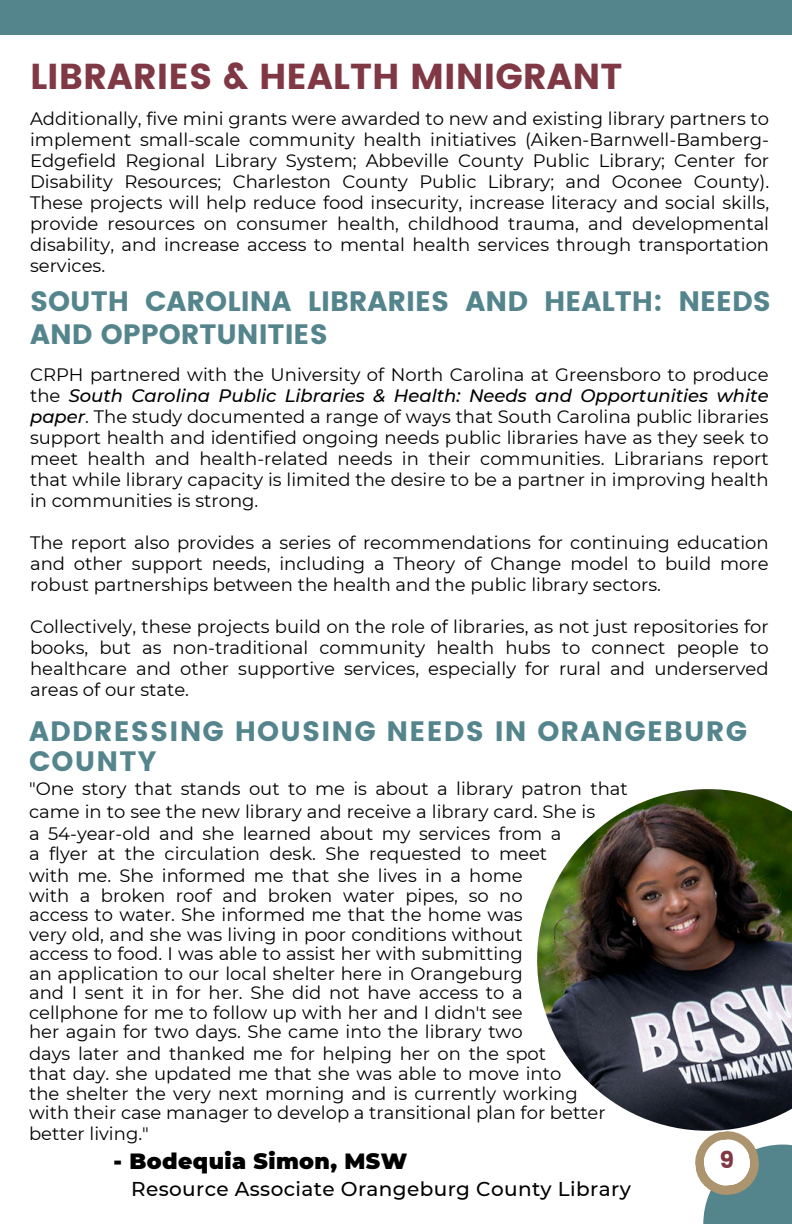
<style>
.page{position:relative;width:792px;height:1224px;background:#fff}
.page>*{position:absolute;margin:0;border:0;box-sizing:border-box;transform-origin:0 0}
.t1{font:36px "Poppins";color:#803844}
.t2{font:28px/33px "Poppins";color:#54858d}
.t3{font:28px/30px "Poppins";letter-spacing:.04em;color:#54858d}
.t4{font:23.2px "Poppins";color:#803844}
.t5{font:900 22px "Montserrat";letter-spacing:.02em;color:#000}
.t6{font:500 20px "Montserrat";letter-spacing:.02em;color:#000}
.t7{font:18px/21px "Montserrat";color:#000;text-align:justify}
.s1{font-weight:500;font-style:italic}
.s2{color:#fbfefb}
.s3{color:#fff}
</style>
<div class="page">
<div style="left:0;top:0;width:792px;height:35px;background:#54858d"></div>
<div style="left:703px;top:1145px;width:89px;height:79px;background:#54858d"></div>
<svg style="left:695px;top:1131px;width:66px;height:66px"></svg>
<img style="left:537px;top:789px;width:255px;height:342px">
<h1 class="t1" style="left:30px;top:55px;width:594px">LIBRARIES &amp; HEALTH MINIGRANT</h1>
<p class="t7" style="left:30px;top:108px;width:741px">Additionally, five mini grants were awarded to new and existing library partners to implement small-scale community health initiatives (Aiken-Barnwell-Bamberg-Edgefield Regional Library System; Abbeville County Public Library; Center for Disability Resources; Charleston County Public Library; and Oconee County).<br>These projects will help reduce food insecurity, increase literacy and social skills, provide resources on consumer health, childhood trauma, and developmental disability, and increase access to mental health services through transportation services.</p>
<h2 class="t2" style="left:30px;top:285px;width:743px">SOUTH CAROLINA LIBRARIES AND HEALTH: NEEDS<br>AND OPPORTUNITIES</h2>
<p class="t7" style="left:30px;top:364px;width:740px">CRPH partnered with the University of North Carolina at Greensboro to produce the <span class="s1">South Carolina Public Libraries &amp; Health: Needs and Opportunities white paper</span>. The study documented a range of ways that South Carolina public libraries support health and identified ongoing needs public libraries have as they seek to meet health and health-related needs in their communities. Librarians report that while library capacity is limited the desire to be a partner in improving health in communities is strong.</p>
<p class="t7" style="left:30px;top:532px;width:740px">The report also provides a series of recommendations for continuing education and other support needs, including a Theory of Change model to build more robust partnerships between the health and the public library sectors.</p>
<h2 class="t7" style="left:30px;top:616px;width:740px">Collectively, these projects build on the role of libraries, as not just repositories for books, but as non-traditional community health hubs to connect people to healthcare and other supportive services, especially for rural and underserved areas of our state.</h2>
<p class="t3" style="left:29px;top:716px;width:720px">ADDRESSING HOUSING NEEDS IN ORANGEBURG<br>COUNTY</p>
<p class="t7" style="left:29px;top:802px;width:568px;line-height:19.6px">came in to see the new library and receive a library card. She is<br><span class="s2">54</span></p>
<p class="t7" style="left:29px;top:779px;width:600px;line-height:19.6px">"One story that stands out to me is about a library patron that <span class="s3">came</span></p>
<p class="t7" style="left:29px;top:824px;width:534px;line-height:19.6px">a 54-year-old and she learned about my services from a <span class="s3">flyer</span></p>
<p class="t7" style="left:29px;top:844px;width:520px;line-height:19.6px">a flyer at the circulation desk. She requested to meet <span class="s3">with</span></p>
<p class="t7" style="left:29px;top:866px;width:495px;line-height:19.6px">with me. She informed me that she lives in a home with a broken roof and broken water pipes, so no access to water. She informed me that the home was very old, and she was living in poor conditions without access to food. I was able to assist her with submitting an application to our local shelter here in Orangeburg and I sent it in for her. She did not have access to a cellphone for me to follow up with her and I didn't see her again for two days. She came into the library two <span class="s3">days</span></p>
<p class="t7" style="left:29px;top:1044px;width:534px;line-height:20px">days later and thanked me for helping her on the spot <span class="s3">that</span> day. she updated me that she was able to move into</p>
<p class="t7" style="left:29px;top:1083px;width:550px"><span class="s3">the</span> shelter the very next morning and is currently working</p>
<p class="t7" style="left:29px;top:1103px;width:578px"><span class="s3">with</span> their case manager to develop a transitional plan for better</p>
<p class="t7" style="left:29px;top:1123px;width:121px">better living."</p>
<h3 class="t5" style="left:113px;top:1148px;width:295px">- Bodequia Simon, MSW</h3>
<h3 class="t6" style="left:131px;top:1177px;width:501px">Resource Associate Orangeburg County Library</h3>
<p class="t4" style="left:720px;top:1146px;width:16px">9</p>
</div>
